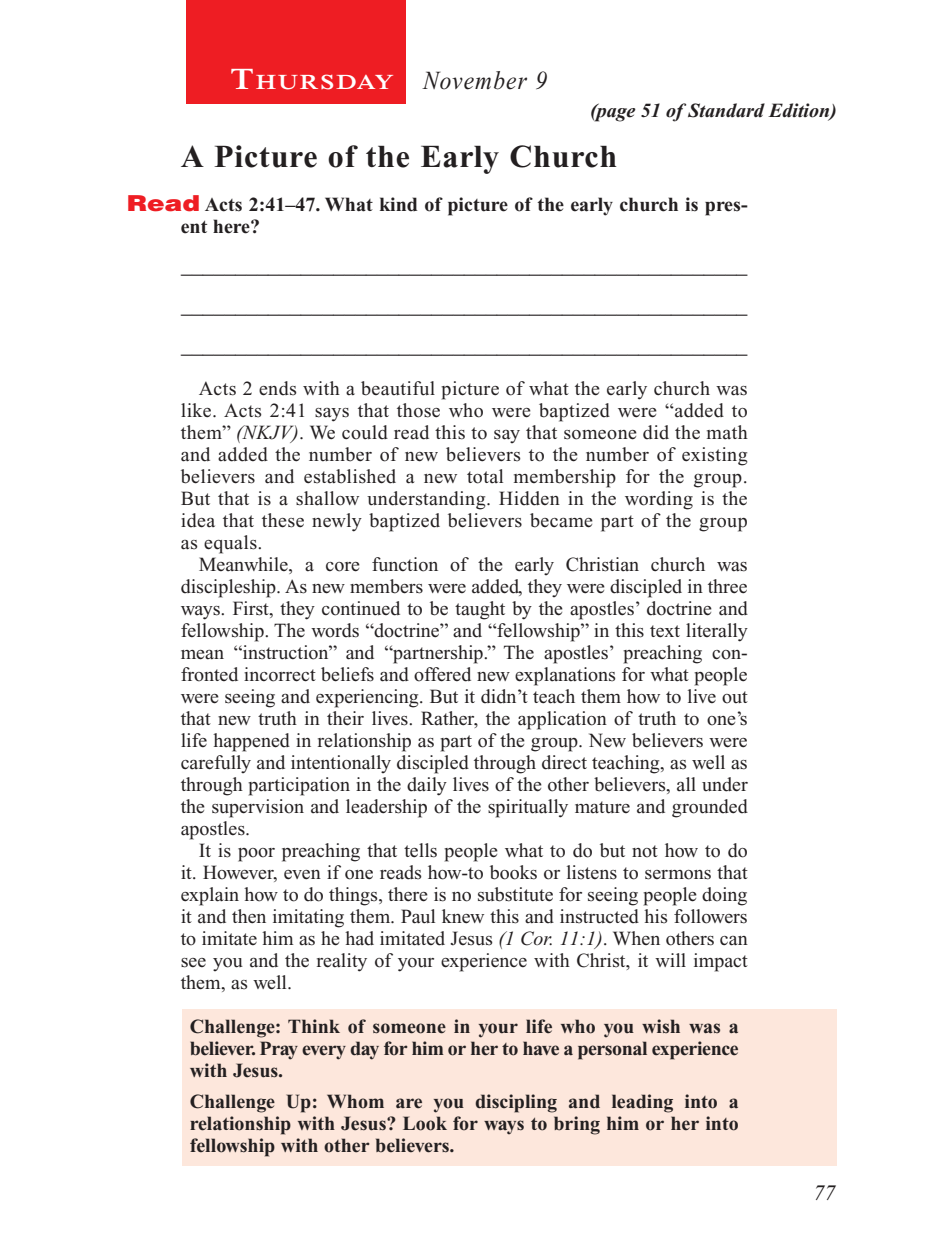
<style>
.page{position:relative;width:936px;height:1260px;background:#fff}
.page>*{position:absolute;margin:0;border:0;box-sizing:border-box;transform-origin:0 0}
.Head{font:700 32px "Times New Roman PS Std";letter-spacing:.025em;color:#231f20}
.Lesson_Dates{font:italic 26px "Times New Roman PS Std";letter-spacing:.05em;color:#231f20;scale:.9 1}
.Blank_Lines{font:22px "Times New Roman PS Std";color:#231f20}
.PageNumbers{font:italic 22px "Times New Roman PS Std";color:#231f20}
.Daily_Header{font:600 21px "Times NRMT Std";letter-spacing:.07em;color:#fff;scale:1.1 1}
.Body{font:20px/22px "Times New Roman PS Std";color:#231f20;text-align:justify}
.x-screened_box-text{font:700 20px/22px "Times New Roman PS Std";letter-spacing:-.005em;color:#231f20;text-align:justify}
.Question_NO_SB{font:700 20px/22px "Times New Roman PS Std";color:#231f20}
.Page_from_SE{font:italic 700 20px "Times New Roman PS Std";color:#231f20}
.s1{font-size:30px}
.s2{font-family:"Helvetica LT Std";font-weight:900;font-size:22px;color:#ee1d23}
.s3{font-style:italic}
</style>
<div class="page">
<div style="left:186px;top:0;width:220px;height:103px;background:#ee1d23"></div>
<div style="left:183px;top:1010px;width:654px;height:156px;background:#fde7dc"></div>
<p class="Daily_Header" style="left:231px;top:70px;width:150px"><span class="s1">T</span>HURSDAY</p>
<p class="Lesson_Dates" style="left:423px;top:66px;width:139px">November 9</p>
<p class="Page_from_SE" style="left:590px;top:100px;width:248px">(page 51 of Standard Edition)</p>
<p class="Head" style="left:181px;top:138px;width:438px">A Picture of the Early Church</p>
<p class="Question_NO_SB" style="left:181px;top:193px;width:568px;text-indent:-54px"><span class="s2">Read</span> Acts 2:41–47. What kind of picture of the early church is pres&shy;ent here?</p>
<p class="Blank_Lines" style="left:181px;top:253px;width:568px">____________________________________________________</p>
<p class="Blank_Lines" style="left:181px;top:293px;width:568px">____________________________________________________</p>
<p class="Blank_Lines" style="left:181px;top:333px;width:568px">____________________________________________________</p>
<p class="Body" style="left:181px;top:377px;width:569px;text-indent:18px">Acts 2 ends with a beautiful picture of what the early church was like. Acts 2:41 says that those who were baptized were “added to them” <span class="s3">(NKJV)</span>. We could read this to say that someone did the math and added the number of new believers to the number of existing believers and established a new total membership for the group.<br>But that is a shallow understanding. Hidden in the wording is the idea that these newly baptized believers became part of the group as equals.</p>
<p class="Body" style="left:181px;top:553px;width:569px;text-indent:18px">Meanwhile, a core function of the early Christian church was discipleship. As new members were added, they were discipled in three ways. First, they continued to be taught by the apostles’ doctrine and fellowship. The words “doctrine” and “fellowship” in this text literally mean “instruction” and “partnership.” The apostles’ preaching con&shy;fronted incorrect beliefs and offered new explanations for what people were seeing and experiencing. But it didn’t teach them how to live out that new truth in their lives. Rather, the application of truth to one’s life happened in relationship as part of the group. New believers were carefully and intentionally discipled through direct teaching, as well as through participation in the daily lives of the other believers, all under the supervision and leadership of the spiritually mature and grounded apostles.</p>
<p class="Body" style="left:181px;top:839px;width:569px;text-indent:18px">It is poor preaching that tells people what to do but not how to do it. However, even if one reads how-to books or listens to sermons that explain how to do things, there is no substitute for seeing people doing it and then imitating them. Paul knew this and instructed his followers to imitate him as he had imitated Jesus <span class="s3">(1 Cor. 11:1)</span>. When others can see you and the reality of your experience with Christ, it will impact them, as well.</p>
<p class="x-screened_box-text" style="left:190px;top:1015px;width:551px">Challenge: Think of someone in your life who you wish was a believer. Pray every day for him or her to have a personal experience with Jesus.</p>
<p class="x-screened_box-text" style="left:190px;top:1090px;width:551px">Challenge Up: Whom are you discipling and leading into a relationship with Jesus? Look for ways to bring him or her into fellowship with other believers.</p>
<p class="PageNumbers" style="left:813px;top:1181px;width:23px">77</p>
</div>
